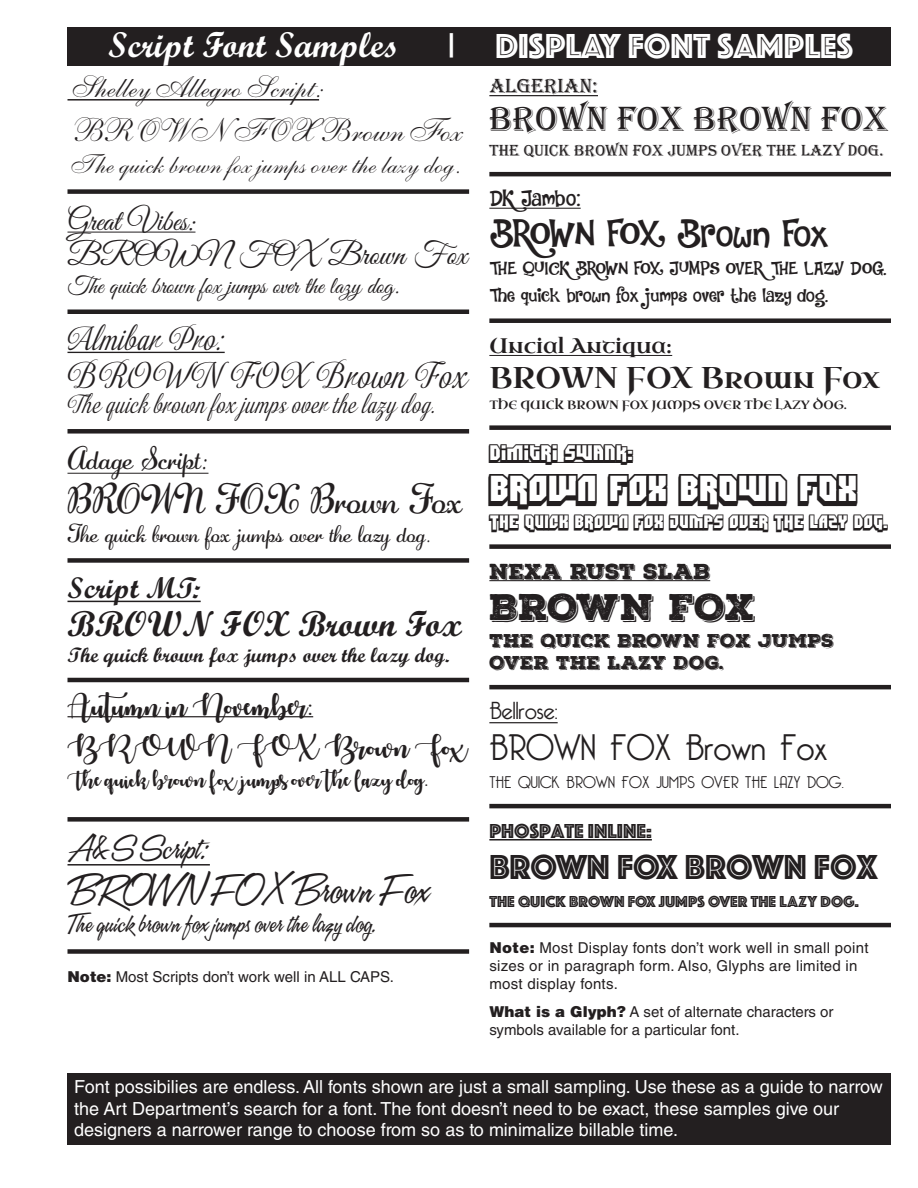
<style>
.page{position:relative;width:918px;height:1188px;background:#fff}
.page>*{position:absolute;margin:0;border:0;box-sizing:border-box;transform-origin:0 0}
.t1{font:39px "Adage Script JF";color:#231f20}
.t2{font:36px "Phosphate Inline";color:#fff}
.t3{font:700 36px "Script MT Std";color:#fff}
.t4{font:700 36px "Script MT Std";color:#231f20}
.t5{font:36px "A&S Speedway";color:#231f20}
.t6{font:36px "Algerian";color:#231f20}
.t7{font:36px "DK Jambo";letter-spacing:-.065em;color:#231f20}
.t8{font:36px "Dimitri Swank";color:#231f20}
.t9{font:300 36px "Bellerose";color:#231f20}
.t10{font:36px "Phosphate Inline";color:#231f20}
.t11{font:36px "Nexa Rust Slab Black Shadow 01";letter-spacing:-.01em;color:#231f20}
.t12{font:33px "Shelley Allegro Script";color:#231f20}
.t13{font:31.5px "Great Vibes";color:#231f20}
.t14{font:30px "Shelley Allegro Script";color:#231f20}
.t15{font:30px "Almibar Pro";color:#231f20}
.t16{font:30px "Uncial Antiqua";letter-spacing:-.005em;color:#231f20}
.t17{font:30px "Adage Script JF";color:#231f20}
.t18{font:30px "Great Vibes";color:#231f20}
.t19{font:30px "A&S Speedway";color:#231f20}
.t20{font:700 30px "Script MT Std";color:#231f20}
.t21{font:27px "Shelley Allegro Script";color:#231f20}
.t22{font:27px "Almibar Pro";color:#231f20}
.t23{font:24px "Great Vibes";color:#231f20}
.t24{font:24px "Adage Script JF";color:#231f20}
.t25{font:24px "A&S Speedway";color:#231f20}
.t26{font:24px/41px "Autumnin November";color:#231f20}
.t27{font:300 24px "Bellerose";color:#231f20}
.t28{font:21px "Almibar Pro";color:#231f20}
.t29{font:700 21px "Script MT Std";color:#231f20}
.t30{font:21px "Phosphate Inline";color:#231f20}
.t31{font:21px "Uncial Antiqua";color:#231f20}
.t32{font:21px "Dimitri Swank";color:#231f20}
.t33{font:21px "Nexa Rust Slab Black Shadow 01";letter-spacing:-.01em;color:#231f20}
.t34{font:21px "Algerian";color:#231f20}
.t35{font:21px "DK Jambo";letter-spacing:-.05em;color:#231f20}
.t36{font:18px/21.6px "Helvetica LT Std";color:#fff}
.t37{font:18px/27.6px "DK Jambo";letter-spacing:-.04em;color:#231f20}
.t38{font:18px "Autumnin November";color:#231f20}
.t39{font:18px "Dimitri Swank";color:#231f20}
.t40{font:18px/21.6px "Nexa Rust Slab Black Shadow 01";letter-spacing:.01em;color:#231f20}
.t41{font:16.5px "Algerian";color:#231f20}
.t42{font:300 16.5px "Bellerose";color:#231f20}
.t43{font:16.5px "Phosphate Inline";color:#231f20}
.t44{font:15px/18px "Helvetica LT Std";color:#231f20}
.t45{font:15px/18px "Helvetica LT Std";letter-spacing:.02em;color:#231f20}
.t46{font:12px "Uncial Antiqua";letter-spacing:-.005em;color:#231f20}
.s1{font-family:"Leawood";font-weight:700;font-size:30px}
.s2{font-weight:900}
</style>
<div class="page">
<hr style="left:68px;top:99px;width:251px;height:2px;background:#231f20">
<div style="left:68px;top:189px;width:401px;height:5px;background:#231f20"></div>
<hr style="left:68px;top:232px;width:127px;height:1px;background:#231f20">
<div style="left:68px;top:309px;width:401px;height:5px;background:#231f20"></div>
<hr style="left:68px;top:352px;width:157px;height:1px;background:#231f20">
<div style="left:68px;top:429px;width:401px;height:5px;background:#231f20"></div>
<hr style="left:68px;top:473px;width:140px;height:1px;background:#231f20">
<div style="left:68px;top:558px;width:401px;height:5px;background:#231f20"></div>
<hr style="left:68px;top:601px;width:133px;height:1px;background:#231f20">
<hr style="left:68px;top:678px;width:401px;height:4px;background:#231f20">
<hr style="left:68px;top:716px;width:245px;height:1px;background:#231f20">
<div style="left:68px;top:817px;width:401px;height:5px;background:#231f20"></div>
<hr style="left:68px;top:864px;width:142px;height:2px;background:#231f20">
<div style="left:68px;top:949px;width:401px;height:5px;background:#231f20"></div>
<hr style="left:489px;top:95px;width:109px;height:1px;background:#231f20">
<hr style="left:489px;top:172px;width:402px;height:4px;background:#231f20">
<hr style="left:489px;top:208px;width:92px;height:1px;background:#231f20">
<div style="left:489px;top:318px;width:402px;height:5px;background:#231f20"></div>
<hr style="left:489px;top:355px;width:183px;height:1px;background:#231f20">
<div style="left:489px;top:425px;width:402px;height:5px;background:#231f20"></div>
<hr style="left:489px;top:462px;width:144px;height:1px;background:#231f20">
<div style="left:489px;top:544px;width:402px;height:5px;background:#231f20"></div>
<hr style="left:489px;top:580px;width:221px;height:1px;background:#231f20">
<hr style="left:489px;top:685px;width:402px;height:4px;background:#231f20">
<hr style="left:489px;top:722px;width:69px;height:1px;background:#231f20">
<hr style="left:489px;top:804px;width:402px;height:4px;background:#231f20">
<hr style="left:489px;top:839px;width:163px;height:2px;background:#231f20">
<hr style="left:489px;top:923px;width:402px;height:4px;background:#231f20">
<div style="left:68px;top:27px;width:823px;height:39px;background:#231f20"></div>
<div style="left:68px;top:1074px;width:823px;height:71px;background:#231f20"></div>
<h2 class="t3" style="left:108px;top:22px;width:292px">Script Font Samples</h2>
<h2 class="t2" style="left:448px;top:20px;width:406px"><span class="s1">|</span> DISPLAY FONT SAMPLES</h2>
<h3 class="t14" style="left:68px;top:69px;width:253px">Shelley Allegro Script:</h3>
<h3 class="t12" style="left:68px;top:110px;width:391px">BROWN FOX Brown Fox</h3>
<h3 class="t21" style="left:68px;top:148px;width:390px">The quick brown fox jumps over the lazy dog.</h3>
<h3 class="t18" style="left:68px;top:204px;width:129px">Great Vibes:</h3>
<h3 class="t13" style="left:68px;top:238px;width:401px">BROWN FOX Brown Fox</h3>
<h3 class="t23" style="left:68px;top:273px;width:333px">The quick brown fox jumps over the lazy dog.</h3>
<h3 class="t22" style="left:68px;top:325px;width:159px">Almibar Pro:</h3>
<h3 class="t15" style="left:68px;top:360px;width:403px">BROWN FOX Brown Fox</h3>
<p class="t28" style="left:68px;top:393px;width:372px">The quick brown fox jumps over the lazy dog.</p>
<h3 class="t17" style="left:68px;top:439px;width:142px">Adage Script:</h3>
<h1 class="t1" style="left:68px;top:474px;width:396px">BROWN FOX Brown Fox</h1>
<h3 class="t24" style="left:68px;top:518px;width:365px">The quick brown fox jumps over the lazy dog.</h3>
<h3 class="t20" style="left:68px;top:570px;width:135px">Script MT:</h3>
<h2 class="t4" style="left:68px;top:602px;width:396px">BROWN FOX Brown Fox</h2>
<p class="t29" style="left:68px;top:642px;width:383px">The quick brown fox jumps over the lazy dog.</p>
<h3 class="t26" style="left:68px;top:686px;width:402px">Autumn in November:<br>BROWN FOX Brown Fox</h3>
<p class="t38" style="left:68px;top:770px;width:362px">The quick brown fox jumps over the lazy dog.</p>
<h3 class="t19" style="left:68px;top:832px;width:144px">A&amp;S Script:</h3>
<h2 class="t5" style="left:68px;top:871px;width:361px">BROWN FOX Brown Fox</h2>
<h3 class="t25" style="left:68px;top:911px;width:310px">The quick brown fox jumps over the lazy dog.</h3>
<p class="t44" style="left:68px;top:967px;width:328px"><span class="s2">Note:</span> Most Scripts don’t work well in ALL CAPS.</p>
<p class="t34" style="left:489px;top:75px;width:110px">ALGERIAN:</p>
<h2 class="t6" style="left:489px;top:99px;width:376px">BROWN FOX BROWN FOX</h2>
<p class="t41" style="left:489px;top:141px;width:396px">THE QUICK BROWN FOX JUMPS OVER THE LAZY DOG.</p>
<p class="t35" style="left:489px;top:185px;width:93px">DKJambo:</p>
<h2 class="t7" style="left:489px;top:210px;width:342px">BROWN FOX Brown Fox</h2>
<p class="t37" style="left:489px;top:255px;width:399px">THE QUICKBROWN FOX JUMPS OVERTHE LAZY DOG.<br>The quick brown fox jumps over the lazy dog.</p>
<p class="t31" style="left:489px;top:332px;width:184px">Uncial Antiqua:</p>
<h3 class="t16" style="left:489px;top:358px;width:392px">BROWN FOX Brown Fox</h3>
<p class="t46" style="left:489px;top:397px;width:359px">THE QUICK BROWN FOX JUMPS OVER THE LAZY DOG.</p>
<p class="t32" style="left:489px;top:442px;width:145px">DIMITRI SWANK:</p>
<h2 class="t8" style="left:489px;top:470px;width:369px">BROWN FOX BROWN FOX</h2>
<p class="t39" style="left:489px;top:513px;width:400px">THE QUICK BROWN FOX JUMPS OVER THE LAZY DOG.</p>
<p class="t33" style="left:489px;top:557px;width:222px">NEXA RUST SLAB</p>
<h2 class="t11" style="left:490px;top:582px;width:268px">BROWN FOX</h2>
<p class="t40" style="left:489px;top:630px;width:346px">THE QUICK BROWN FOX JUMPS<br>OVER THE LAZY DOG.</p>
<h3 class="t27" style="left:489px;top:697px;width:70px">Bellrose:</h3>
<h2 class="t9" style="left:489px;top:727px;width:339px">BROWN FOX Brown Fox</h2>
<p class="t42" style="left:489px;top:772px;width:356px">THE QUICK BROWN FOX JUMPS OVER THE LAZY DOG.</p>
<p class="t30" style="left:489px;top:816px;width:164px">PHOSPATE INLINE:</p>
<h2 class="t10" style="left:489px;top:841px;width:390px">BROWN FOX BROWN FOX</h2>
<p class="t43" style="left:489px;top:889px;width:371px">THE QUICK BROWN FOX JUMPS OVER THE LAZY DOG.</p>
<p class="t45" style="left:489px;top:939px;width:381px"><span class="s2">Note:</span> Most Display fonts don’t work well in small point sizes or in paragraph form. Also, Glyphs are limited in most display fonts.</p>
<p class="t44" style="left:489px;top:1003px;width:346px"><span class="s2">What is a Glyph?</span> A set of alternate characters or symbols available for a particular font.</p>
<p class="t36" style="left:74px;top:1076px;width:810px">Font possibilies are endless. All fonts shown are just a small sampling. Use these as a guide to narrow the Art Department’s search for a font. The font doesn’t need to be exact, these samples give our designers a narrower range to choose from so as to minimalize billable time.</p>
</div>
